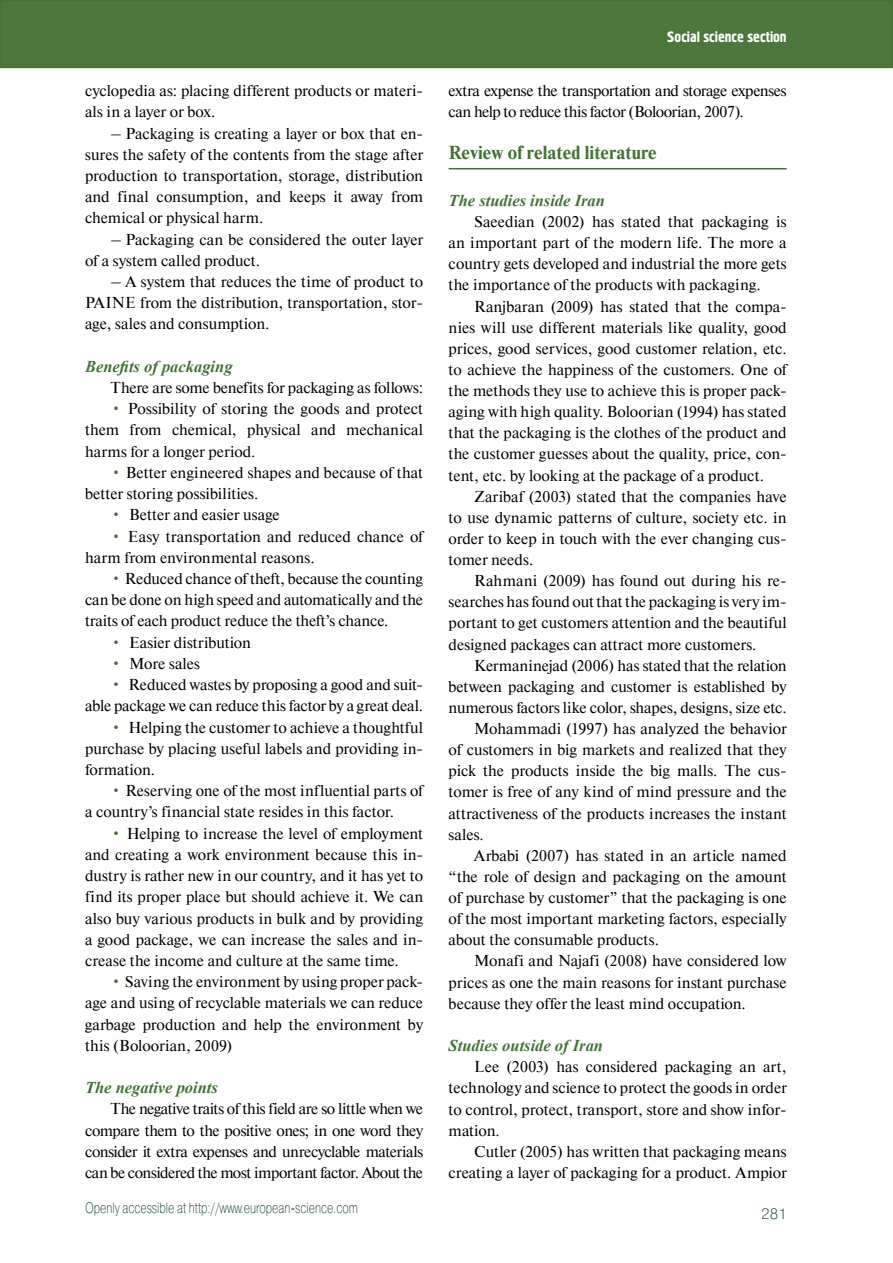
<style>
.page{position:relative;width:893px;height:1263px;background:#fff}
.page>*{position:absolute;margin:0;border:0;box-sizing:border-box;transform-origin:0 0}
.t1{font:700 18.75px "Newton C";color:#437236}
.t2{font:italic 700 16.5px "Times New Roman";color:#437236}
.t3{font:15.75px/21.1px "Newton C";color:#000;text-align:justify}
.t4{font:15.75px/21.1px "Newton C";letter-spacing:-.025em;color:#000}
.t5{font:15px "Pragmatica Light C";color:#0d3e20;scale:.75 1}
.t6{font:15px "Hermes C";color:#fff}
.t7{font:15px "Pragmatica Light C";color:#0d3e20}
.s1{color:#437236}
</style>
<div class="page">
<div style="left:0;top:0;width:893px;height:68px;background:#4b773b"></div>
<hr style="left:449px;top:168px;width:338px;height:1px;background:#437236">
<p class="t3" style="left:85px;top:80px;width:340px">cyclopedia as: placing different products or materi&shy;als in a layer or box.</p>
<p class="t3" style="left:85px;top:123px;width:340px;text-indent:25px">– Packaging is creating a layer or box that en&shy;sures the safety of the contents from the stage after production to transportation, storage, distribution and final consumption, and keeps it away from chemical or physical harm.</p>
<p class="t3" style="left:85px;top:229px;width:339px;text-indent:26px">– Packaging can be considered the outer layer of a system called product.</p>
<p class="t3" style="left:85px;top:271px;width:340px;text-indent:26px">– A system that reduces the time of product to PAINE from the distribution, transportation, stor&shy;age, sales and consumption.</p>
<p class="t2" style="left:85px;top:355px;width:149px">Benefits of packaging</p>
<p class="t3" style="left:111px;top:377px;width:314px">There are some benefits for packaging as follows:</p>
<p class="t3" style="left:85px;top:398px;width:340px;text-indent:26px"><span class="s1">•</span> Possibility of storing the goods and protect them from chemical, physical and mechanical harms for a longer period.</p>
<p class="t3" style="left:85px;top:462px;width:340px;text-indent:25px"><span class="s1">•</span> Better engineered shapes and because of that better storing possibilities.</p>
<p class="t3" style="left:111px;top:504px;width:171px"><span class="s1">•</span> Better and easier usage</p>
<p class="t3" style="left:85px;top:526px;width:339px;text-indent:26px"><span class="s1">•</span> Easy transportation and reduced chance of harm from environmental reasons.</p>
<p class="t3" style="left:85px;top:568px;width:340px;text-indent:26px"><span class="s1">•</span> Reduced chance of theft, because the counting can be done on high speed and automatically and the traits of each product reduce the theft’s chance.</p>
<p class="t3" style="left:111px;top:632px;width:142px"><span class="s1">•</span> Easier distribution</p>
<p class="t3" style="left:111px;top:653px;width:91px"><span class="s1">•</span> More sales</p>
<p class="t3" style="left:85px;top:674px;width:340px;text-align:right"><span class="s1">•</span> Reduced wastes by proposing a good and suit&shy;able package we can reduce this factor by a great deal.</p>
<p class="t3" style="left:85px;top:717px;width:340px;text-indent:26px"><span class="s1">•</span> Helping the customer to achieve a thoughtful purchase by placing useful labels and providing in&shy;formation.</p>
<p class="t3" style="left:85px;top:780px;width:339px;text-indent:25px"><span class="s1">•</span> Reserving one of the most influential parts of a country’s financial state resides in this factor.</p>
<p class="t3" style="left:85px;top:823px;width:340px;text-indent:26px"><span class="s1">•</span> Helping to increase the level of employment and creating a work environment because this in&shy;dustry is rather new in our country, and it has yet to find its proper place but should achieve it. We can also buy various products in bulk and by providing a good package, we can increase the sales and in&shy;crease the income and culture at the same time.</p>
<p class="t3" style="left:85px;top:971px;width:340px;text-indent:26px"><span class="s1">•</span> Saving the environment by using proper pack&shy;age and using of recyclable materials we can reduce garbage production and help the environment by this (Boloorian, 2009)</p>
<p class="t2" style="left:85px;top:1076px;width:134px">The negative points</p>
<p class="t3" style="left:85px;top:1098px;width:340px;text-indent:26px">The negative traits of this field are so little when we compare them to the positive ones; in one word they consider it extra expenses and unrecyclable materials can be considered the most important factor. About the</p>
<p class="t5" style="left:85px;top:1199px;width:365px">Openly accessible at http://www.european-science.com</p>
<p class="t6" style="left:667px;top:29px;width:121px">Social science section</p>
<p class="t4" style="left:449px;top:80px;width:339px">extra expense the transportation and storage expenses can help to reduce this factor (Boloorian, 2007).</p>
<p class="t1" style="left:449px;top:143px;width:210px">Review of related literature</p>
<p class="t2" style="left:449px;top:189px;width:158px">The studies inside Iran</p>
<p class="t3" style="left:449px;top:211px;width:340px;text-indent:26px">Saeedian (2002) has stated that packaging is an important part of the modern life. The more a country gets developed and industrial the more gets the importance of the products with packaging.</p>
<p class="t3" style="left:449px;top:296px;width:340px;text-indent:25px">Ranjbaran (2009) has stated that the compa&shy;nies will use different materials like quality, good prices, good services, good customer relation, etc. to achieve the happiness of the customers. One of the methods they use to achieve this is proper pack&shy;aging with high quality. Boloorian (1994) has stated that the packaging is the clothes of the product and the customer guesses about the quality, price, con&shy;tent, etc. by looking at the package of a product.</p>
<p class="t3" style="left:449px;top:486px;width:340px;text-indent:26px">Zaribaf (2003) stated that the companies have to use dynamic patterns of culture, society etc. in order to keep in touch with the ever changing cus&shy;tomer needs.</p>
<p class="t3" style="left:449px;top:570px;width:340px;text-indent:25px">Rahmani (2009) has found out during his re&shy;searches has found out that the packaging is very im&shy;portant to get customers attention and the beautiful designed packages can attract more customers.</p>
<p class="t3" style="left:474px;top:655px;width:314px">Kermaninejad (2006) has stated that the relation</p>
<p class="t3" style="left:449px;top:676px;width:340px">between packaging and customer is established by</p>
<p class="t3" style="left:449px;top:697px;width:339px">numerous factors like color, shapes, designs, size etc.</p>
<p class="t3" style="left:474px;top:718px;width:314px">Mohammadi (1997) has analyzed the behavior</p>
<p class="t3" style="left:449px;top:739px;width:339px">of customers in big markets and realized that they</p>
<p class="t3" style="left:449px;top:760px;width:340px">pick the products inside the big malls. The cus-</p>
<p class="t3" style="left:449px;top:781px;width:340px">tomer is free of any kind of mind pressure and the</p>
<p class="t3" style="left:449px;top:803px;width:340px">attractiveness of the products increases the instant</p>
<p class="t3" style="left:449px;top:824px;width:37px">sales.</p>
<p class="t3" style="left:474px;top:845px;width:314px">Arbabi (2007) has stated in an article named</p>
<p class="t3" style="left:449px;top:866px;width:339px">“the role of design and packaging on the amount</p>
<p class="t3" style="left:449px;top:887px;width:340px">of purchase by customer” that the packaging is one</p>
<p class="t3" style="left:449px;top:908px;width:339px">of the most important marketing factors, especially</p>
<p class="t3" style="left:449px;top:929px;width:212px">about the consumable products.</p>
<p class="t3" style="left:474px;top:950px;width:314px">Monafi and Najafi (2008) have considered low</p>
<p class="t3" style="left:449px;top:972px;width:340px">prices as one the main reasons for instant purchase</p>
<p class="t3" style="left:449px;top:993px;width:299px">because they offer the least mind occupation.</p>
<p class="t2" style="left:449px;top:1034px;width:156px">Studies outside of Iran</p>
<p class="t3" style="left:449px;top:1056px;width:340px;text-indent:26px">Lee (2003) has considered packaging an art, technology and science to protect the goods in order to control, protect, transport, store and show infor&shy;mation.</p>
<p class="t3" style="left:449px;top:1141px;width:340px;text-align:right">Cutler (2005) has written that packaging means creating a layer of packaging for a product. Ampior</p>
<p class="t7" style="left:761px;top:1205px;width:27px">281</p>
</div>
